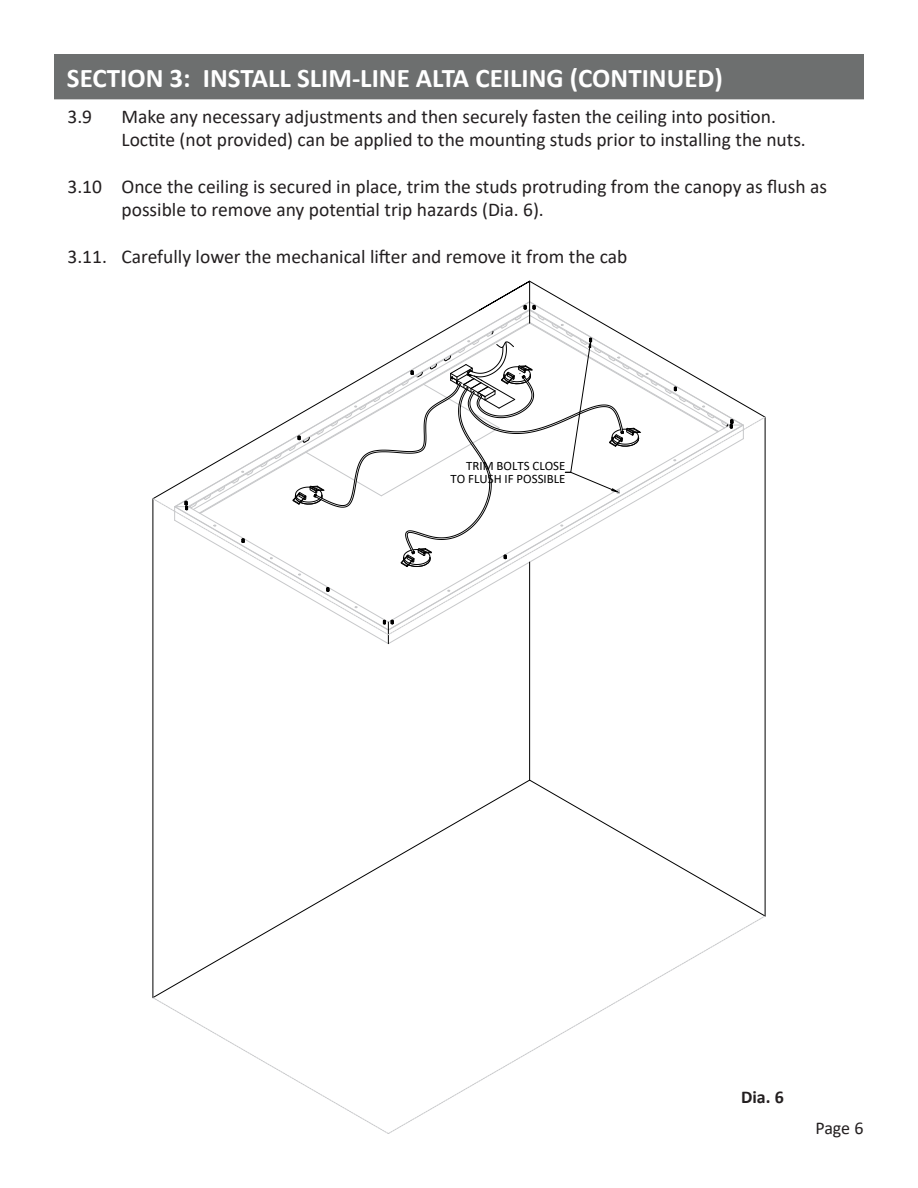
<style>
.page{position:relative;width:918px;height:1188px;background:#fff}
.page>*{position:absolute;margin:0;border:0;box-sizing:border-box;transform-origin:0 0}
.t1{font:700 27px "Calibri";color:#fff}
.t2{font:19.5px/23.4px "Calibri";color:#231f20}
.t3{font:18px "Calibri";color:#231f20}
.t4{font:700 18px "Calibri";color:#231f20}
.t5{font:12.9px/13.6px "Calibri";color:#000;text-align:right}
</style>
<div class="page">
<div style="left:54px;top:54px;width:810px;height:45px;background:#6d6f6f"></div>
<svg style="left:152px;top:281px;width:377px;height:634px"></svg>
<svg style="left:529px;top:281px;width:237px;height:634px"></svg>
<svg style="left:152px;top:915px;width:614px;height:219px"></svg>
<svg style="left:152px;top:305px;width:614px;height:339px"></svg>
<p class="t1" style="left:67px;top:59px;width:657px">SECTION 3: INSTALL SLIM-LINE ALTA CEILING (CONTINUED)</p>
<p class="t2" style="left:68px;top:104px;width:26px">3.9</p>
<p class="t2" style="left:121px;top:104px;width:686px">Make any necessary adjustments and then securely fasten the ceiling into position.<br>Loctite (not provided) can be applied to the mounting studs prior to installing the nuts.</p>
<p class="t2" style="left:121px;top:174px;width:707px;text-indent:-54px">3.10 Once the ceiling is secured in place, trim the studs protruding from the canopy as flush as possible to remove any potential trip hazards (Dia. 6).</p>
<p class="t2" style="left:68px;top:244px;width:561px">3.11. Carefully lower the mechanical lifter and remove it from the cab</p>
<p class="t5" style="left:451px;top:458px;width:116px">TRIM BOLTS CLOSE<br>TO FLUSH IF POSSIBLE</p>
<p class="t4" style="left:741px;top:1084px;width:44px">Dia. 6</p>
<p class="t3" style="left:815px;top:1116px;width:50px">Page 6</p>
</div>
